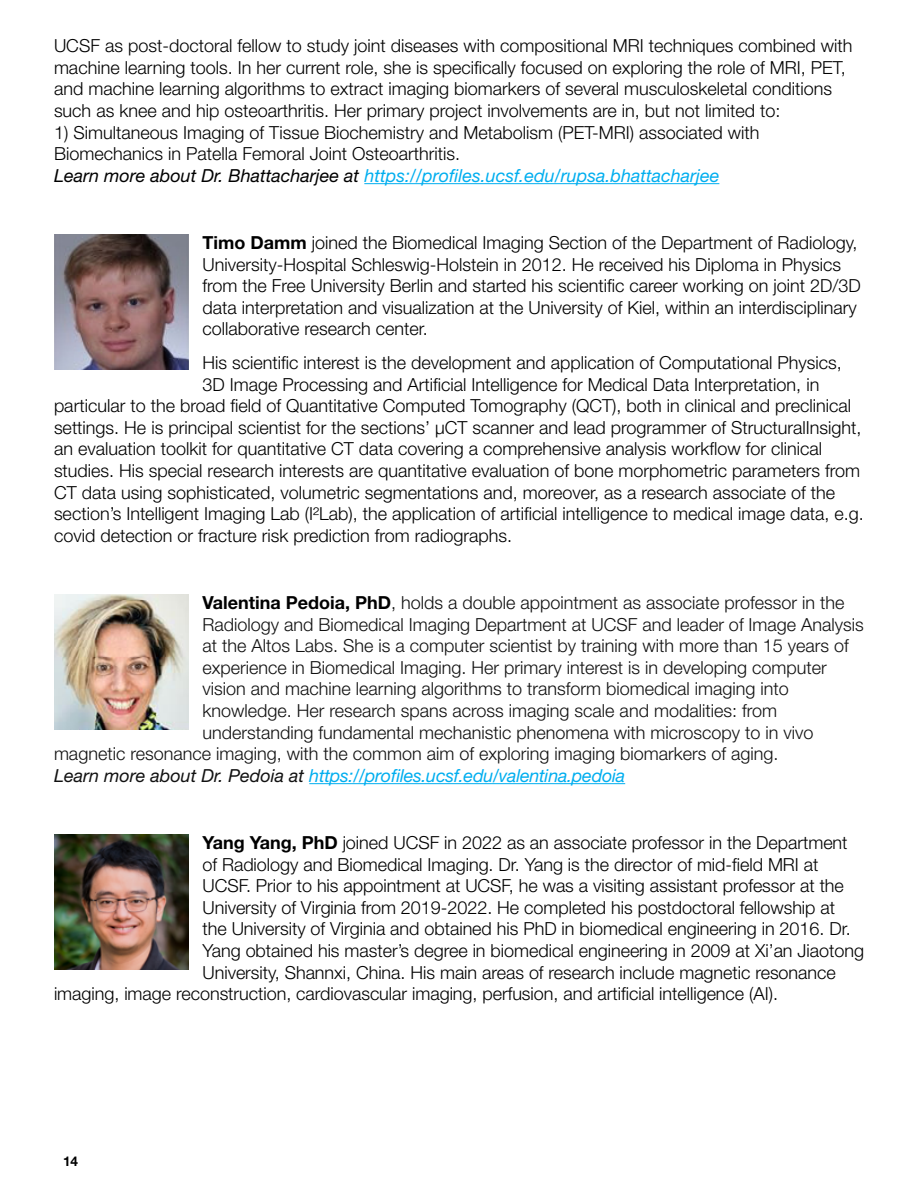
<style>
.page{position:relative;width:918px;height:1188px;background:#fff}
.page>*{position:absolute;margin:0;border:0;box-sizing:border-box;transform-origin:0 0}
.Normal_wrd_6{font:300 18px/21.6px "Helvetica Neue LT Std";color:#000}
.Normal_wrd_6-2{font:300 18px "Helvetica Neue LT Std";color:#111}
.Normal_wrd_6-3{font:italic 18px "Helvetica Neue LT Std";letter-spacing:-.015em;color:#00aeef}
.t1{font:700 13.5px "Helvetica Neue LT Std";color:#000}
.s1{font-weight:400;font-style:italic}
.s2{font-weight:400;font-style:italic;color:#00aeef}
.s3{font-weight:700}
.s4{font-weight:700;color:#000}
.s5{color:#111}
</style>
<div class="page">
<hr style="left:364px;top:183px;width:355px;height:1px;background:#00aeef">
<hr style="left:309px;top:783px;width:316px;height:1px;background:#00aeef">
<img style="left:54px;top:234px;width:135px;height:135px">
<img style="left:54px;top:594px;width:135px;height:135px">
<img style="left:54px;top:834px;width:135px;height:135px">
<p class="Normal_wrd_6" style="left:54px;top:35px;width:800px">UCSF as post-doctoral fellow to study joint diseases with compositional MRI techniques combined with machine learning tools. In her current role, she is specifically focused on exploring the role of MRI, PET, and machine learning algorithms to extract imaging biomarkers of several musculoskeletal conditions such as knee and hip osteoarthritis. Her primary project involvements are in, but not limited to:</p>
<p class="Normal_wrd_6" style="left:54px;top:121px;width:707px">1) Simultaneous Imaging of Tissue Biochemistry and Metabolism (PET-MRI) associated with<br>Biomechanics in Patella Femoral Joint Osteoarthritis.<br><span class="s1">Learn more about Dr. Bhattacharjee at</span> <span class="s2">https://profiles.ucsf.edu/rupsa.bhattacharjee</span></p>
<p class="Normal_wrd_6" style="left:202px;top:231px;width:660px"><span class="s3">Timo Damm</span> joined the Biomedical Imaging Section of the Department of Radiology, University-Hospital Schleswig-Holstein in 2012. He received his Diploma in Physics from the Free University Berlin and started his scientific career working on joint 2D/3D data interpretation and visualization at the University of Kiel, within an interdisciplinary collaborative research center.</p>
<p class="Normal_wrd_6" style="left:202px;top:351px;width:641px">His scientific interest is the development and application of Computational Physics,</p>
<p class="Normal_wrd_6" style="left:202px;top:373px;width:618px">3D Image Processing and Artificial Intelligence for Medical Data Interpretation, in</p>
<p class="Normal_wrd_6" style="left:54px;top:395px;width:799px">particular to the broad field of Quantitative Computed Tomography (QCT), both in clinical and preclinical</p>
<p class="Normal_wrd_6" style="left:54px;top:416px;width:809px">settings. He is principal scientist for the sections’ µCT scanner and lead programmer of StructuralInsight,</p>
<p class="Normal_wrd_6" style="left:54px;top:438px;width:770px">an evaluation toolkit for quantitative CT data covering a comprehensive analysis workflow for clinical</p>
<p class="Normal_wrd_6" style="left:54px;top:459px;width:808px">studies. His special research interests are quantitative evaluation of bone morphometric parameters from</p>
<p class="Normal_wrd_6" style="left:54px;top:481px;width:783px">CT data using sophisticated, volumetric segmentations and, moreover, as a research associate of the</p>
<p class="Normal_wrd_6" style="left:54px;top:503px;width:811px">section’s Intelligent Imaging Lab (I²Lab), the application of artificial intelligence to medical image data, e.g.</p>
<p class="Normal_wrd_6" style="left:54px;top:524px;width:460px">covid detection or fracture risk prediction from radiographs.</p>
<p class="Normal_wrd_6-2" style="left:202px;top:592px;width:644px"><span class="s4">Valentina Pedoia, PhD</span>, holds a double appointment as associate professor in the</p>
<p class="Normal_wrd_6-2" style="left:202px;top:613px;width:663px">Radiology and Biomedical Imaging Department at UCSF and leader of Image Analysis</p>
<p class="Normal_wrd_6-2" style="left:202px;top:635px;width:648px">at the Altos Labs. She is a computer scientist by training with more than 15 years of</p>
<p class="Normal_wrd_6-2" style="left:202px;top:656px;width:626px">experience in Biomedical Imaging. Her primary interest is in developing computer</p>
<p class="Normal_wrd_6-2" style="left:202px;top:678px;width:588px">vision and machine learning algorithms to transform biomedical imaging into</p>
<p class="Normal_wrd_6-2" style="left:202px;top:700px;width:576px">knowledge. Her research spans across imaging scale and modalities: from</p>
<p class="Normal_wrd_6-2" style="left:202px;top:721px;width:613px">understanding fundamental mechanistic phenomena with microscopy to in vivo</p>
<p class="Normal_wrd_6-2" style="left:54px;top:743px;width:726px">magnetic resonance imaging, with the common aim of exploring imaging biomarkers of aging.</p>
<p class="Normal_wrd_6-3" style="left:54px;top:765px;width:573px"><span class="s5">Learn more about Dr. Pedoia at</span> https://profiles.ucsf.edu/valentina.pedoia</p>
<p class="Normal_wrd_6" style="left:202px;top:831px;width:647px"><span class="s3">Yang Yang, PhD</span> joined UCSF in 2022 as an associate professor in the Department</p>
<p class="Normal_wrd_6" style="left:202px;top:853px;width:617px">of Radiology and Biomedical Imaging. Dr. Yang is the director of mid-field MRI at</p>
<p class="Normal_wrd_6" style="left:202px;top:875px;width:643px">UCSF. Prior to his appointment at UCSF, he was a visiting assistant professor at the</p>
<p class="Normal_wrd_6" style="left:202px;top:896px;width:634px">University of Virginia from 2019-2022. He completed his postdoctoral fellowship at</p>
<p class="Normal_wrd_6" style="left:202px;top:918px;width:650px">the University of Virginia and obtained his PhD in biomedical engineering in 2016. Dr.</p>
<p class="Normal_wrd_6" style="left:202px;top:939px;width:663px">Yang obtained his master’s degree in biomedical engineering in 2009 at Xi’an Jiaotong</p>
<p class="Normal_wrd_6" style="left:202px;top:961px;width:635px">University, Shannxi, China. His main areas of research include magnetic resonance</p>
<p class="Normal_wrd_6" style="left:54px;top:983px;width:726px">imaging, image reconstruction, cardiovascular imaging, perfusion, and artificial intelligence (AI).</p>
<p class="t1" style="left:63px;top:1153px;width:17px">14</p>
</div>
